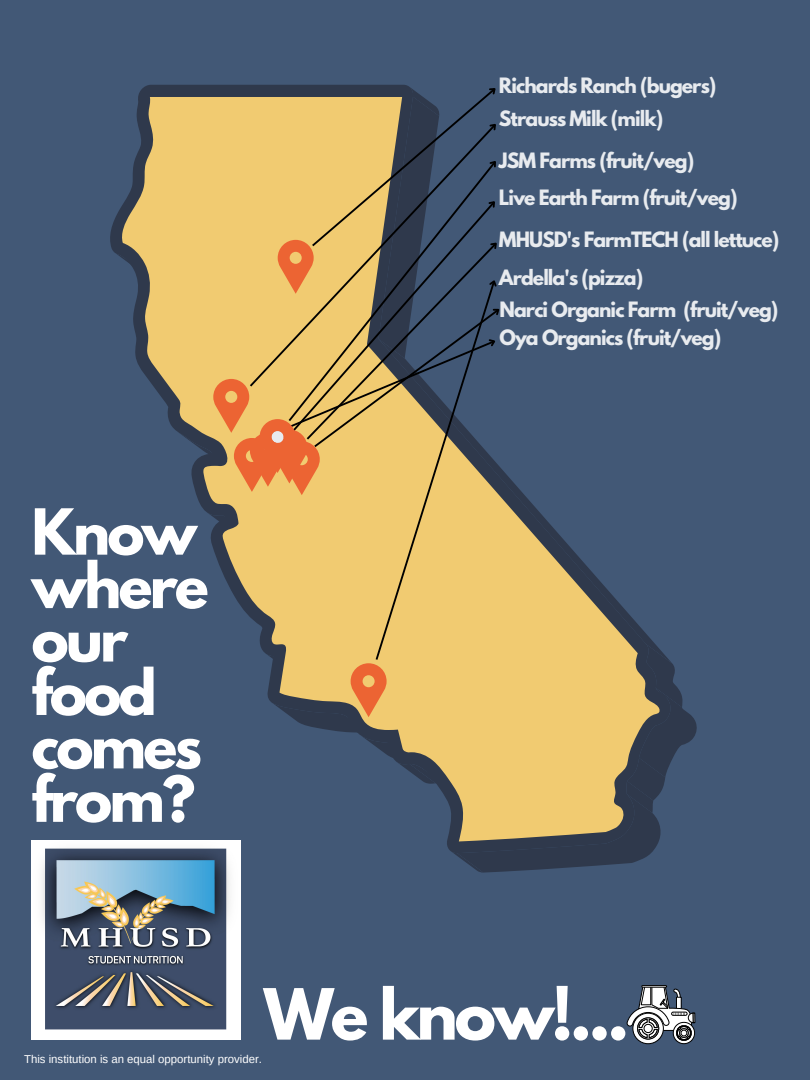
<style>
.page{position:relative;width:810px;height:1080px;background:#425876}
.page>*{position:absolute;margin:0;border:0;box-sizing:border-box;transform-origin:0 0}
.t1{font:700 62.5px "League Spartan";letter-spacing:-.05em;color:#fff}
.t2{font:700 56.25px/53.4px "League Spartan";letter-spacing:-.05em;color:#fff}
.t3{font:700 18.75px/32.2px "League Spartan";letter-spacing:-.05em;color:#e8ebef}
.t4{font:11.38px "Arimo";color:#fff}
</style>
<div class="page">
<svg style="left:120px;top:97px;width:517px;height:526px"></svg>
<svg style="left:257px;top:623px;width:440px;height:250px"></svg>
<div style="left:374px;top:495px;width:122px;height:167px;background:#f1cb71"></div>
<img style="left:31px;top:840px;width:210px;height:200px">
<svg style="left:176px;top:84px;width:328px;height:411px"></svg>
<div style="left:642px;top:985px;width:25px;height:2px;border:1px solid #000"></div>
<svg style="left:627px;top:986px;width:69px;height:59px"></svg>
<p class="t3" style="left:499px;top:72px;width:219px">Richards Ranch (bugers)<br>Strauss Milk (milk)</p>
<p class="t3" style="left:499px;top:144px;width:240px;line-height:36.7px">JSM Farms (fruit/veg)<br>Live Earth Farm (fruit/veg)</p>
<p class="t3" style="left:499px;top:222px;width:282px;line-height:38.4px">MHUSD's FarmTECH (all lettuce)<br>Ardella's (pizza)</p>
<h2 class="t2" style="left:31px;top:512px;width:179px">Know where our food comes from?</h2>
<p class="t3" style="left:500px;top:298px;width:280px;line-height:27.7px">Narci Organic Farm (fruit/veg)<br>Oya Organics (fruit/veg)</p>
<h1 class="t1" style="left:264px;top:983px;width:367px">We know!...</h1>
<p class="t4" style="left:24px;top:1053px;width:240px">This institution is an equal opportunity provider.</p>
</div>
